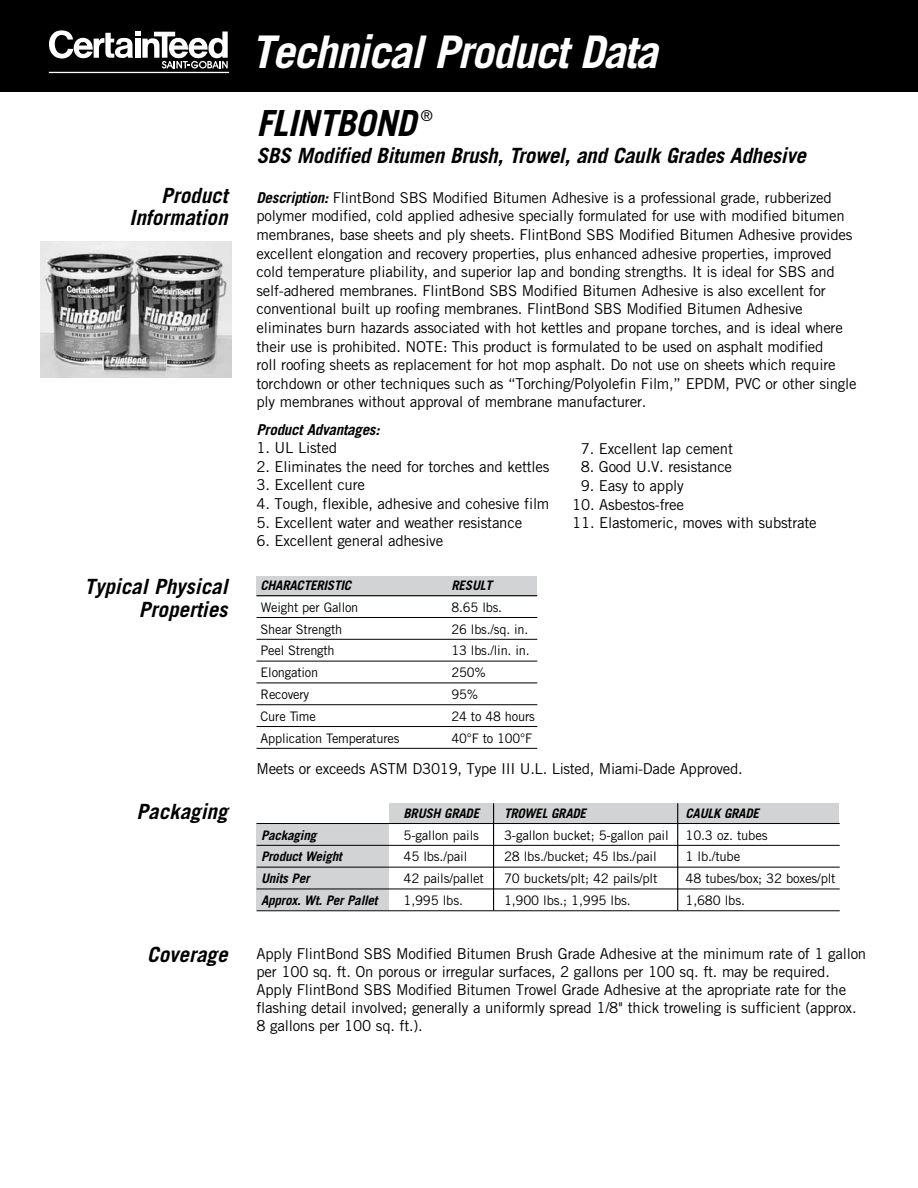
<style>
.page{position:relative;width:918px;height:1188px;background:#fff}
.page>*{position:absolute;margin:0;border:0;box-sizing:border-box;transform-origin:0 0}
.t1{font:italic 700 45px "Trade Gothic";letter-spacing:-.03em;color:#fff}
.t2{font:italic 700 36px "Trade Gothic";letter-spacing:-.015em;color:#000}
.t3{font:italic 700 21px/22.5px "Trade Gothic";color:#000;text-align:right}
.t4{font:15px/18.6px "Trade Gothic";letter-spacing:-.015em;color:#000}
.t5{font:italic 700 15px "Trade Gothic";letter-spacing:-.015em;color:#000}
.t6{font:13.2px "Trade Gothic";letter-spacing:-.015em;color:#000}
.t7{font:italic 700 13.2px "Trade Gothic";letter-spacing:-.015em;color:#000}
.s1{font-weight:700;font-style:italic}
</style>
<div class="page">
<div style="left:256px;top:577px;width:281px;height:20px;background:#d1d3d4"></div>
<div style="left:256px;top:824px;width:133px;height:86px;background:#d1d3d4"></div>
<div style="left:389px;top:803px;width:450px;height:20px;background:#d1d3d4"></div>
<div style="left:0;top:0;width:918px;height:91px;background:#000"></div>
<hr style="left:257px;top:595px;width:280px;height:1px;background:#000">
<hr style="left:257px;top:617px;width:280px;height:1px;background:#000">
<hr style="left:257px;top:639px;width:280px;height:1px;background:#000">
<hr style="left:257px;top:661px;width:280px;height:1px;background:#000">
<hr style="left:257px;top:683px;width:280px;height:1px;background:#000">
<hr style="left:257px;top:704px;width:280px;height:1px;background:#000">
<hr style="left:257px;top:726px;width:280px;height:1px;background:#000">
<hr style="left:257px;top:748px;width:280px;height:1px;background:#000">
<hr style="left:257px;top:823px;width:583px;height:1px;background:#000">
<hr style="left:257px;top:845px;width:583px;height:1px;background:#000">
<hr style="left:257px;top:867px;width:583px;height:1px;background:#000">
<hr style="left:257px;top:889px;width:583px;height:1px;background:#000">
<hr style="left:257px;top:910px;width:583px;height:1px;background:#000">
<img style="left:40px;top:242px;width:191px;height:136px">
<svg style="left:49px;top:30px;width:179px;height:39px"></svg>
<hr style="left:49px;top:72px;width:180px;height:1px;background:#fff">
<hr style="left:493px;top:803px;width:1px;height:107px;background:#000">
<hr style="left:677px;top:803px;width:1px;height:107px;background:#000">
<h3 class="t3" style="left:130px;top:184px;width:100px">Product<br>Information</h3>
<h3 class="t3" style="left:85px;top:575px;width:144px">Typical Physical<br>Properties</h3>
<h3 class="t3" style="left:137px;top:800px;width:93px">Packaging</h3>
<h3 class="t3" style="left:147px;top:943px;width:82px">Coverage</h3>
<h1 class="t1" style="left:251px;top:24px;width:408px">Technical Product Data</h1>
<h2 class="t2" style="left:257px;top:101px;width:161px">FLINTBOND</h2>
<p class="t4" style="left:421px;top:106px;width:13px">®</p>
<h3 class="t3" style="left:257px;top:144px;width:551px">SBS Modified Bitumen Brush, Trowel, and Caulk Grades Adhesive</h3>
<p class="t4" style="left:257px;top:188px;width:602px"><span class="s1">Description:</span> FlintBond SBS Modified Bitumen Adhesive is a professional grade, rubberized polymer modified, cold applied adhesive specially formulated for use with modified bitumen membranes, base sheets and ply sheets. FlintBond SBS Modified Bitumen Adhesive provides excellent elongation and recovery properties, plus enhanced adhesive properties, improved cold temperature pliability, and superior lap and bonding strengths. It is ideal for SBS and self-adhered membranes. FlintBond SBS Modified Bitumen Adhesive is also excellent for conventional built up roofing membranes. FlintBond SBS Modified Bitumen Adhesive eliminates burn hazards associated with hot kettles and propane torches, and is ideal where their use is prohibited. NOTE: This product is formulated to be used on asphalt modified<br>roll roofing sheets as replacement for hot mop asphalt. Do not use on sheets which require torchdown or other techniques such as “Torching/Polyolefin Film,” EPDM, PVC or other single ply membranes without approval of membrane manufacturer.</p>
<p class="t5" style="left:257px;top:420px;width:125px">Product Advantages:</p>
<p class="t4" style="left:257px;top:438px;width:82px">1. UL Listed</p>
<p class="t4" style="left:257px;top:457px;width:294px">2. Eliminates the need for torches and kettles</p>
<p class="t4" style="left:257px;top:476px;width:110px">3. Excellent cure</p>
<p class="t4" style="left:257px;top:494px;width:294px">4. Tough, flexible, adhesive and cohesive film</p>
<p class="t4" style="left:257px;top:513px;width:267px">5. Excellent water and weather resistance</p>
<p class="t4" style="left:257px;top:531px;width:188px">6. Excellent general adhesive</p>
<p class="t7" style="left:260px;top:577px;width:92px">CHARACTERISTIC</p>
<p class="t7" style="left:452px;top:577px;width:42px">RESULT</p>
<p class="t6" style="left:261px;top:599px;width:99px">Weight per Gallon</p>
<p class="t6" style="left:452px;top:599px;width:52px">8.65 lbs.</p>
<p class="t6" style="left:261px;top:621px;width:83px">Shear Strength</p>
<p class="t6" style="left:452px;top:621px;width:79px">26 lbs./sq. in.</p>
<p class="t6" style="left:261px;top:643px;width:76px">Peel Strength</p>
<p class="t6" style="left:452px;top:643px;width:80px">13 lbs./lin. in.</p>
<p class="t6" style="left:261px;top:664px;width:59px">Elongation</p>
<p class="t6" style="left:452px;top:664px;width:36px">250%</p>
<p class="t6" style="left:261px;top:686px;width:50px">Recovery</p>
<p class="t6" style="left:452px;top:686px;width:28px">95%</p>
<p class="t6" style="left:261px;top:708px;width:57px">Cure Time</p>
<p class="t6" style="left:452px;top:708px;width:85px">24 to 48 hours</p>
<p class="t6" style="left:261px;top:730px;width:140px">Application Temperatures</p>
<p class="t6" style="left:452px;top:730px;width:82px">40°F to 100°F</p>
<p class="t4" style="left:257px;top:759px;width:488px">Meets or exceeds ASTM D3019, Type III U.L. Listed, Miami-Dade Approved.</p>
<p class="t7" style="left:404px;top:805px;width:77px">BRUSH GRADE</p>
<p class="t7" style="left:504px;top:805px;width:84px">TROWEL GRADE</p>
<p class="t7" style="left:686px;top:805px;width:75px">CAULK GRADE</p>
<p class="t7" style="left:261px;top:827px;width:57px">Packaging</p>
<p class="t6" style="left:404px;top:827px;width:77px">5-gallon pails</p>
<p class="t6" style="left:504px;top:827px;width:166px">3-gallon bucket; 5-gallon pail</p>
<p class="t6" style="left:686px;top:827px;width:84px">10.3 oz. tubes</p>
<p class="t7" style="left:261px;top:849px;width:82px">Product Weight</p>
<p class="t6" style="left:404px;top:849px;width:65px">45 lbs./pail</p>
<p class="t6" style="left:504px;top:849px;width:154px">28 lbs./bucket; 45 lbs./pail</p>
<p class="t6" style="left:686px;top:849px;width:56px">1 lb./tube</p>
<p class="t7" style="left:261px;top:870px;width:50px">Units Per</p>
<p class="t6" style="left:404px;top:871px;width:82px">42 pails/pallet</p>
<p class="t6" style="left:504px;top:871px;width:155px">70 buckets/plt; 42 pails/plt</p>
<p class="t6" style="left:686px;top:871px;width:152px">48 tubes/box; 32 boxes/plt</p>
<p class="t7" style="left:261px;top:892px;width:118px">Approx. Wt. Per Pallet</p>
<p class="t6" style="left:404px;top:892px;width:61px">1,995 lbs.</p>
<p class="t6" style="left:504px;top:892px;width:128px">1,900 lbs.; 1,995 lbs.</p>
<p class="t6" style="left:686px;top:892px;width:61px">1,680 lbs.</p>
<p class="t4" style="left:581px;top:439px;width:154px">7. Excellent lap cement</p>
<p class="t4" style="left:581px;top:458px;width:153px">8. Good U.V. resistance</p>
<p class="t4" style="left:581px;top:476px;width:104px">9. Easy to apply</p>
<p class="t4" style="left:572px;top:495px;width:113px">10. Asbestos-free</p>
<p class="t4" style="left:572px;top:513px;width:246px">11. Elastomeric, moves with substrate</p>
<p class="t4" style="left:257px;top:945px;width:611px;line-height:18px">Apply FlintBond SBS Modified Bitumen Brush Grade Adhesive at the minimum rate of 1 gallon per 100 sq. ft. On porous or irregular surfaces, 2 gallons per 100 sq. ft. may be required.<br>Apply FlintBond SBS Modified Bitumen Trowel Grade Adhesive at the apropriate rate for the flashing detail involved; generally a uniformly spread 1/8" thick troweling is sufficient (approx.<br>8 gallons per 100 sq. ft.).</p>
</div>
